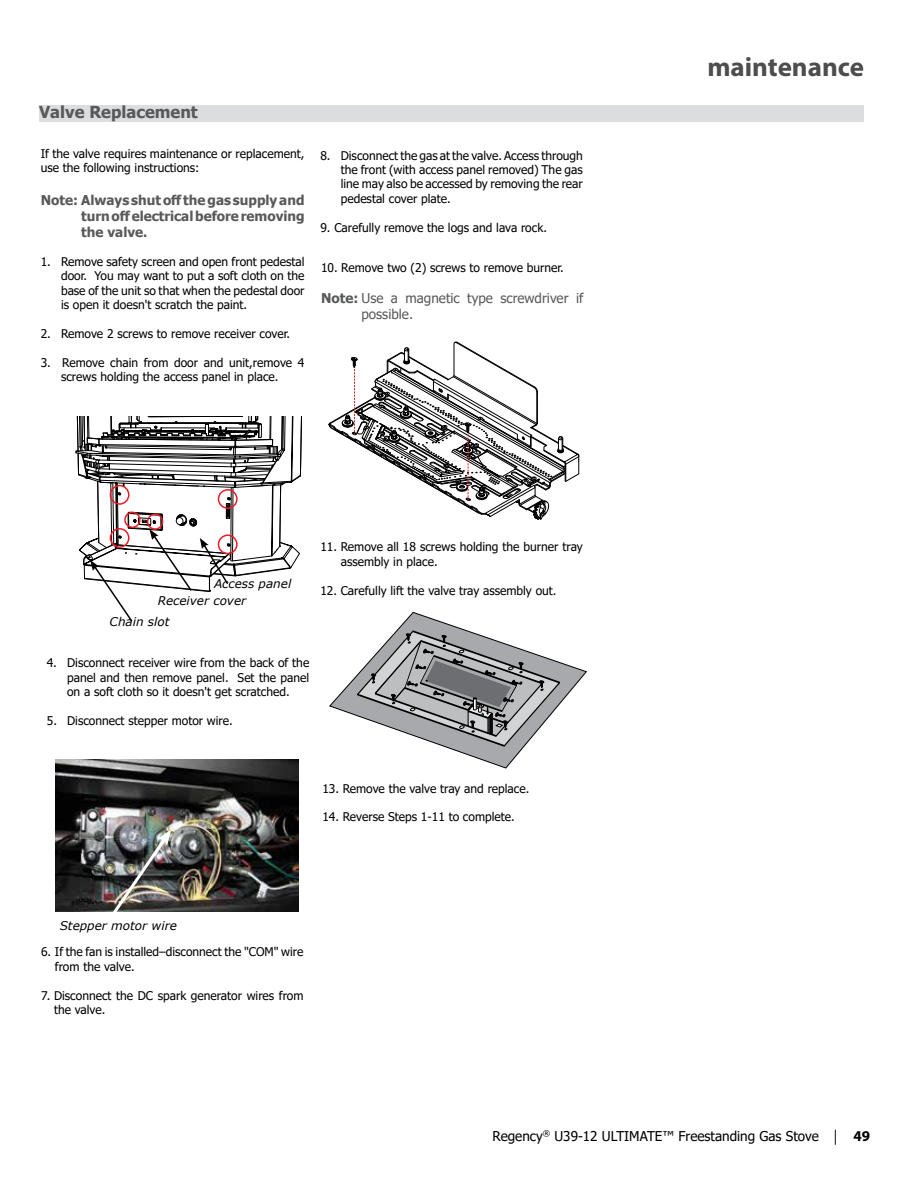
<style>
.page{position:relative;width:918px;height:1188px;background:#fff}
.page>*{position:absolute;margin:0;border:0;box-sizing:border-box;transform-origin:0 0}
.t1{font:700 27px "Myriad Pro";color:#4d4d4f}
.t2{font:700 16.5px "Tahoma";color:#58595b}
.t3{font:700 13.5px/16.2px "Tahoma";letter-spacing:-.005em;color:#58595b;text-align:justify}
.t4{font:13.5px "Tahoma";color:#000}
.t5{font:13.5px/16.2px "Tahoma";color:#58595b}
.t6{font:12px/14.4px "Tahoma";color:#000}
.t7{font:italic 12px "Verdana";color:#000}
.s1{font-weight:700}
.s2{font-family:"Myriad Pro";font-size:15px}
.s3{font-family:"Myriad Pro";font-weight:700;font-size:15px}
</style>
<div class="page">
<div style="left:39px;top:106px;width:825px;height:16px;background:#dcddde"></div>
<svg style="left:329px;top:612px;width:258px;height:156px"></svg>
<img style="left:56px;top:759px;width:19px;height:152px">
<svg style="left:75px;top:416px;width:227px;height:496px"></svg>
<svg style="left:329px;top:342px;width:250px;height:177px"></svg>
<h2 class="t2" style="left:39px;top:101px;width:160px">Valve Replacement</h2>
<p class="t6" style="left:41px;top:147px;width:265px">If the valve requires maintenance or replacement, use the following instructions:</p>
<p class="t3" style="left:81px;top:192px;width:225px;text-indent:-41px">Note: Always shut off the gas supply and turn off electrical before removing the valve.</p>
<p class="t6" style="left:61px;top:255px;width:245px;text-align:justify;text-indent:-20px">1. Remove safety screen and open front pedestal door. You may want to put a soft cloth on the base of the unit so that when the pedestal door is open it doesn't scratch the paint.</p>
<p class="t6" style="left:41px;top:327px;width:251px">2. Remove 2 screws to remove receiver cover.</p>
<p class="t6" style="left:41px;top:356px;width:265px;text-align:center">3. Remove chain from door and unit,remove 4 screws holding the access panel in place.</p>
<p class="t6" style="left:341px;top:149px;width:244px;text-align:justify;text-indent:-20px">8. Disconnect the gas at the valve. Access through the front (with access panel removed) The gas line may also be accessed by removing the rear pedestal cover plate.</p>
<p class="t6" style="left:320px;top:221px;width:228px">9. Carefully remove the logs and lava rock.</p>
<p class="t6" style="left:321px;top:261px;width:244px">10. Remove two (2) screws to remove burner.</p>
<p class="t5" style="left:362px;top:290px;width:223px;text-indent:-40px"><span class="s1">Note:</span> Use a magnetic type screwdriver if possible.</p>
<h1 class="t1" style="left:707px;top:49px;width:158px">maintenance</h1>
<p class="t7" style="left:214px;top:575px;width:79px">Access panel</p>
<p class="t7" style="left:158px;top:593px;width:90px">Receiver cover</p>
<p class="t7" style="left:110px;top:613px;width:61px">Chain slot</p>
<p class="t6" style="left:341px;top:540px;width:244px;text-indent:-20px">11. Remove all 18 screws holding the burner tray assembly in place.</p>
<p class="t6" style="left:320px;top:584px;width:238px">12. Carefully lift the valve tray assembly out.</p>
<p class="t6" style="left:67px;top:657px;width:244px;text-align:justify;text-indent:-20px">4. Disconnect receiver wire from the back of the panel and then remove panel. Set the panel on a soft cloth so it doesn't get scratched.</p>
<p class="t6" style="left:47px;top:714px;width:188px">5. Disconnect stepper motor wire.</p>
<p class="t6" style="left:322px;top:782px;width:209px">13. Remove the valve tray and replace.</p>
<p class="t6" style="left:322px;top:811px;width:194px">14. Reverse Steps 1-11 to complete.</p>
<p class="t7" style="left:60px;top:917px;width:119px">Stepper motor wire</p>
<p class="t6" style="left:55px;top:946px;width:250px;text-indent:-14px">6. If the fan is installed–disconnect the "COM" wire from the valve.</p>
<p class="t6" style="left:54px;top:989px;width:251px;text-indent:-13px">7. Disconnect the DC spark generator wires from the valve.</p>
<p class="t4" style="left:493px;top:1127px;width:379px">Regency<sup>®</sup> U39-12 ULTIMATE™ Freestanding Gas Stove <span class="s2">|</span> <span class="s3">49</span></p>
</div>
